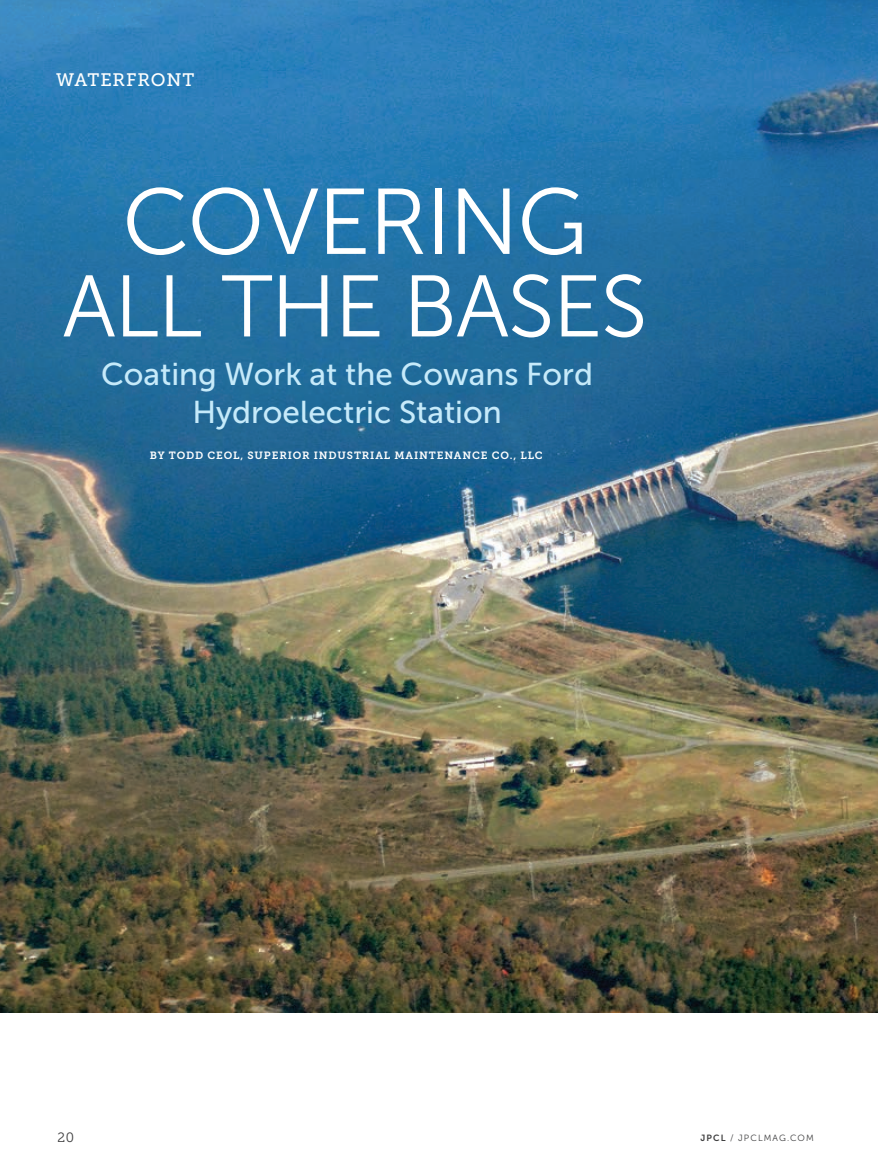
<style>
.page{position:relative;width:878px;height:1175px;background:#fff}
.page>*{position:absolute;margin:0;border:0;box-sizing:border-box;transform-origin:0 0}
.Feature_Title{font:93px "Museo Sans 300";letter-spacing:-.02em;color:#fff}
.Feature_Title-2{font:87px "Museo Sans 300";letter-spacing:-.02em;color:#fff}
.Feature_Title-3{font:31.5px/37.5px "Museo Sans 500";color:#c6eafa;text-align:center}
.Subhed_2{font:18px "Museo Slab 500";letter-spacing:.045em;color:#fff}
.t1{font:13.5px "Museo Slab 300";color:#3e3e3f}
.Byline{font:10.5px "Museo Slab 700";letter-spacing:.08em;color:#fff}
.t2{font:9px "Museo Sans 300";letter-spacing:.12em;color:#3e3e3f}
.s1{font-family:"Museo Sans 700"}
</style>
<div class="page">
<img style="left:0;top:0;width:878px;height:1012px">
<p class="Subhed_2" style="left:56px;top:70px;width:139px">WATERFRONT</p>
<p class="Feature_Title" style="left:122px;top:172px;width:467px">COVERING</p>
<p class="Feature_Title-2" style="left:62px;top:259px;width:586px">ALL THE BASES</p>
<p class="Feature_Title-3" style="left:101px;top:355px;width:493px">Coating Work at the Cowans Ford<br>Hydroelectric Station</p>
<p class="Byline" style="left:150px;top:450px;width:394px">BY TODD CEOL, SUPERIOR INDUSTRIAL MAINTENANCE CO., LLC</p>
<p class="t1" style="left:57px;top:1129px;width:18px">20</p>
<p class="t2" style="left:700px;top:1133px;width:115px"><span class="s1">JPCL</span> / JPCLMAG.COM</p>
</div>
